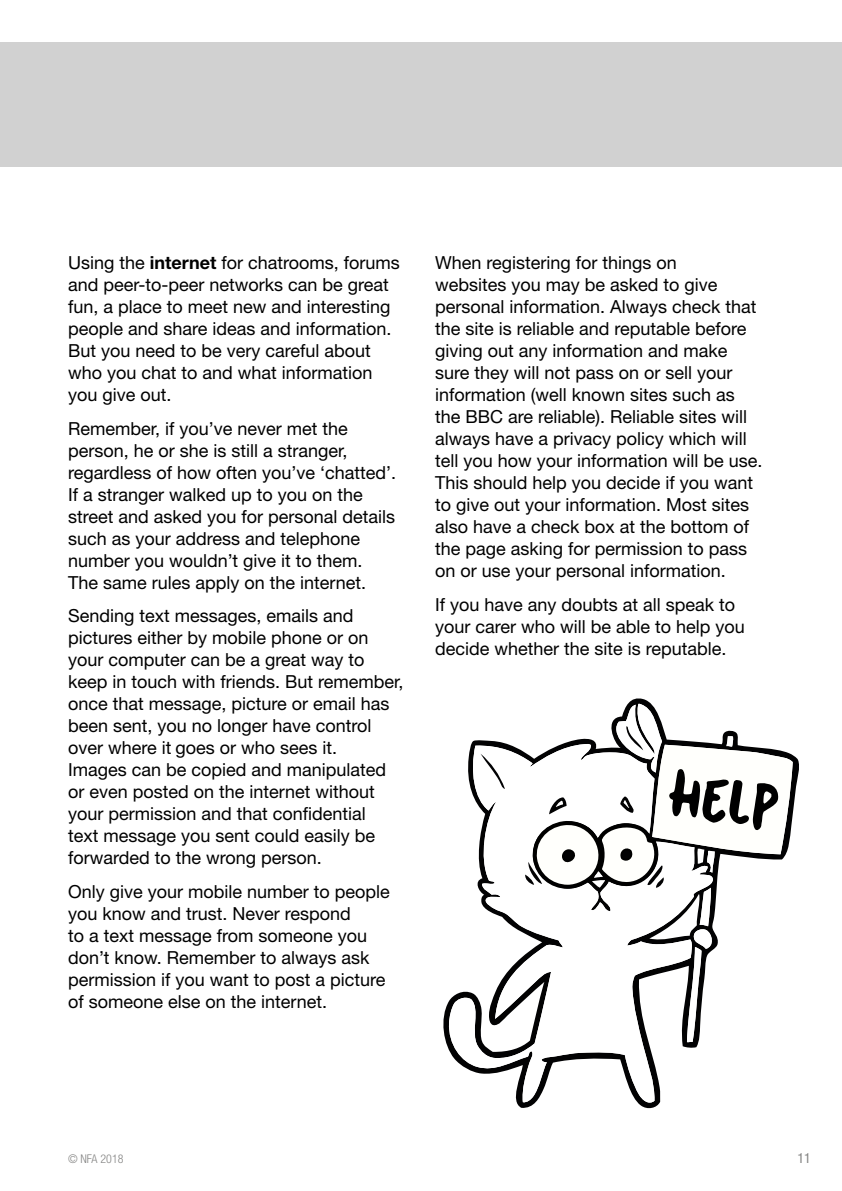
<style>
.page{position:relative;width:842px;height:1191px;background:#fff}
.page>*{position:absolute;margin:0;border:0;box-sizing:border-box;transform-origin:0 0}
.t1{font:18px/22px "Helvetica Neue";color:#000}
.t2{font:condensed 14px "Helvetica Neue";color:#858584}
.t3{font:300 condensed 12px "Helvetica Neue";color:#858584}
.s1{font-weight:700}
</style>
<div class="page">
<div style="left:0;top:43px;width:842px;height:124px;background:#d1d1d1"></div>
<svg style="left:443px;top:698px;width:356px;height:410px"></svg>
<svg style="left:448px;top:743px;width:266px;height:362px"></svg>
<svg style="left:480px;top:753px;width:25px;height:36px"></svg>
<svg style="left:525px;top:704px;width:268px;height:338px"></svg>
<p class="t1" style="left:68px;top:252px;width:333px">Using the <span class="s1">internet</span> for chatrooms, forums and peer-to-peer networks can be great fun, a place to meet new and interesting people and share ideas and information.<br>But you need to be very careful about who you chat to and what information you give out.</p>
<p class="t1" style="left:68px;top:417px;width:330px">Remember, if you’ve never met the person, he or she is still a stranger, regardless of how often you’ve ‘chatted’.<br>If a stranger walked up to you on the street and asked you for personal details such as your address and telephone number you wouldn’t give it to them.<br>The same rules apply on the internet.</p>
<p class="t1" style="left:68px;top:604px;width:337px">Sending text messages, emails and pictures either by mobile phone or on your computer can be a great way to keep in touch with friends. But remember, once that message, picture or email has been sent, you no longer have control over where it goes or who sees it.<br>Images can be copied and manipulated or even posted on the internet without your permission and that confidential<br>text message you sent could easily be forwarded to the wrong person.</p>
<p class="t1" style="left:68px;top:880px;width:323px">Only give your mobile number to people you know and trust. Never respond<br>to a text message from someone you don’t know. Remember to always ask permission if you want to post a picture of someone else on the internet.</p>
<p class="t1" style="left:435px;top:251px;width:329px">When registering for things on<br>websites you may be asked to give personal information. Always check that the site is reliable and reputable before giving out any information and make sure they will not pass on or sell your information (well known sites such as the BBC are reliable). Reliable sites will always have a privacy policy which will tell you how your information will be use.<br>This should help you decide if you want to give out your information. Most sites also have a check box at the bottom of the page asking for permission to pass on or use your personal information.</p>
<p class="t1" style="left:435px;top:593px;width:311px">If you have any doubts at all speak to your carer who will be able to help you decide whether the site is reputable.</p>
<p class="t3" style="left:68px;top:1151px;width:57px">© NFA 2018</p>
<p class="t2" style="left:797px;top:1149px;width:15px">11</p>
</div>
